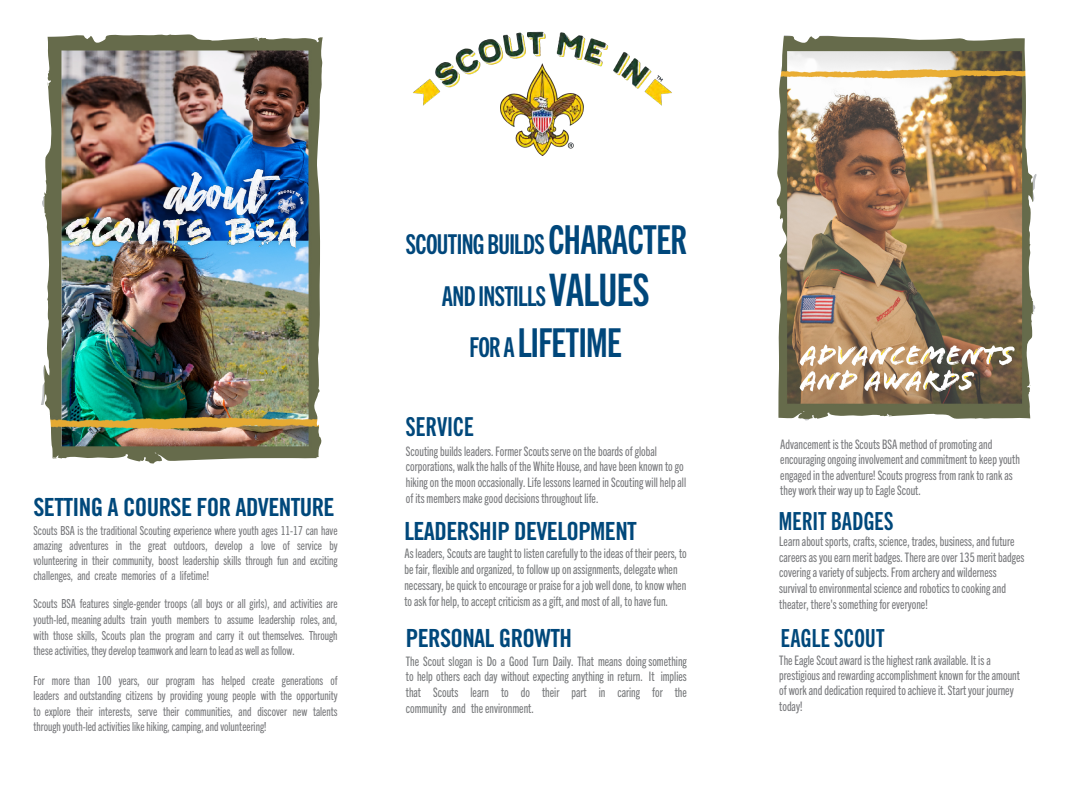
<style>
.page{position:relative;width:1080px;height:810px;background:#fff}
.page>*{position:absolute;margin:0;border:0;box-sizing:border-box;transform-origin:0 0}
.t1{font:40px "Trade Gothic Next LT Pro Bd Cm";letter-spacing:-.015em;color:#00477b}
.t2{font:27.5px/52px "Trade Gothic Next LT Pro Bd Cm";letter-spacing:-.025em;color:#00477b;text-align:center}
.t3{font:26.25px "Trade Gothic Next LT Pro Bd Cm";letter-spacing:.01em;color:#00487b}
.t4{font:25px "Trade Gothic LT Std Bd Cn 20";letter-spacing:-.025em;color:#00487b}
.t5{font:25px "Trade Gothic Next LT Pro Bd Cm";letter-spacing:.01em;color:#00487b}
.t6{font:13.12px/15.5px "Trade Gothic Next LT Pro Cm";color:#77787b}
.t7{font:13.12px/16.1px "Trade Gothic Next LT Pro Cm";color:#76787a}
.t8{font:12.5px/15px "Trade Gothic Next LT Pro Cm";color:#77787b;text-align:justify}
.s1{font-size:40px}
.s2{font-size:45px}
.s3{font-size:27.5px}
</style>
<div class="page">
<img style="left:55px;top:45px;width:259px;height:406px">
<svg style="left:55px;top:451px;width:259px;height:13px"></svg>
<svg style="left:41px;top:45px;width:14px;height:414px"></svg>
<img style="left:776px;top:45px;width:261px;height:376px">
<svg style="left:47px;top:34px;width:213px;height:11px"></svg>
<svg style="left:314px;top:45px;width:9px;height:414px;fill:#666b4b"></svg>
<svg style="left:260px;top:35px;width:765px;height:10px"></svg>
<img style="left:396px;top:31px;width:294px;height:125px">
<img style="left:149px;top:149px;width:174px;height:91px">
<img style="left:52px;top:202px;width:265px;height:59px">
<img style="left:797px;top:343px;width:219px;height:49px">
<h3 class="t4" style="left:34px;top:492px;width:303px">SETTING A COURSE FOR ADVENTURE</h3>
<p class="t8" style="left:34px;top:522px;width:306px">Scouts BSA is the traditional Scouting experience where youth ages 11-17 can have amazing adventures in the great outdoors, develop a love of service by volunteering in their community, boost leadership skills through fun and exciting challenges, and create memories of a lifetime!</p>
<p class="t8" style="left:34px;top:595px;width:306px;line-height:15.5px">Scouts BSA features single-gender troops (all boys or all girls), and activities are youth-led, meaning adults train youth members to assume leadership roles, and, with those skills, Scouts plan the program and carry it out themselves. Through these activities, they develop teamwork and learn to lead as well as follow.</p>
<p class="t8" style="left:34px;top:672px;width:306px;line-height:15.4px">For more than 100 years, our program has helped create generations of leaders and outstanding citizens by providing young people with the opportunity to explore their interests, serve their communities, and discover new talents through youth-led activities like hiking, camping, and volunteering!</p>
<h2 class="t2" style="left:406px;top:217px;width:283px">SCOUTING BUILDS <span class="s1">CHARACTER<br></span>AND INSTILLS <span class="s2">VALUES</span></h2>
<h1 class="t1" style="left:469px;top:315px;width:154px"><span class="s3">FOR A</span> LIFETIME</h1>
<h3 class="t3" style="left:406px;top:409px;width:69px">SERVICE</h3>
<p class="t6" style="left:406px;top:442px;width:282px;line-height:15.9px">Scouting builds leaders. Former Scouts serve on the boards of global corporations, walk the halls of the White House, and have been known to go hiking on the moon occasionally. Life lessons learned in Scouting will help all of its members make good decisions throughout life.</p>
<h3 class="t4" style="left:404px;top:516px;width:234px">LEADERSHIP DEVELOPMENT</h3>
<p class="t7" style="left:404px;top:545px;width:284px">As leaders, Scouts are taught to listen carefully to the ideas of their peers, to be fair, flexible and organized, to follow up on assignments, delegate when necessary,be quick to encourage or praise for a job well done, to know when to ask for help, to accept criticism as a gift, and most of all, to have fun.</p>
<h3 class="t4" style="left:406px;top:623px;width:168px">PERSONAL GROWTH</h3>
<p class="t7" style="left:406px;top:652px;width:283px;line-height:15.8px;text-align:justify">The Scout slogan is Do a Good Turn Daily. That means doing something to help others each day without expecting anything in return. It implies that Scouts learn to do their part in caring for the community and the environment.</p>
<p class="t6" style="left:780px;top:435px;width:214px">Advancement is the Scouts BSA method of promoting and</p>
<p class="t6" style="left:780px;top:451px;width:241px">encouraging ongoing involvement and commitment to keep youth engaged in the adventure! Scouts progress from rank to rank as they work their way up to Eagle Scout.</p>
<h3 class="t5" style="left:779px;top:504px;width:116px">MERIT BADGES</h3>
<p class="t6" style="left:779px;top:533px;width:247px">Learn about sports, crafts, science, trades, business, and future careers as you earn merit badges. There are over 135 merit badges covering a variety of subjects. From archery and wilderness survival to environmental science and robotics to cooking and theater, there's something for everyone!</p>
<h3 class="t5" style="left:781px;top:621px;width:105px">EAGLE SCOUT</h3>
<p class="t6" style="left:779px;top:652px;width:242px">The Eagle Scout award is the highest rank available. It is a prestigious and rewarding accomplishment known for the amount of work and dedication required to achieve it. Start your journey today!</p>
</div>
